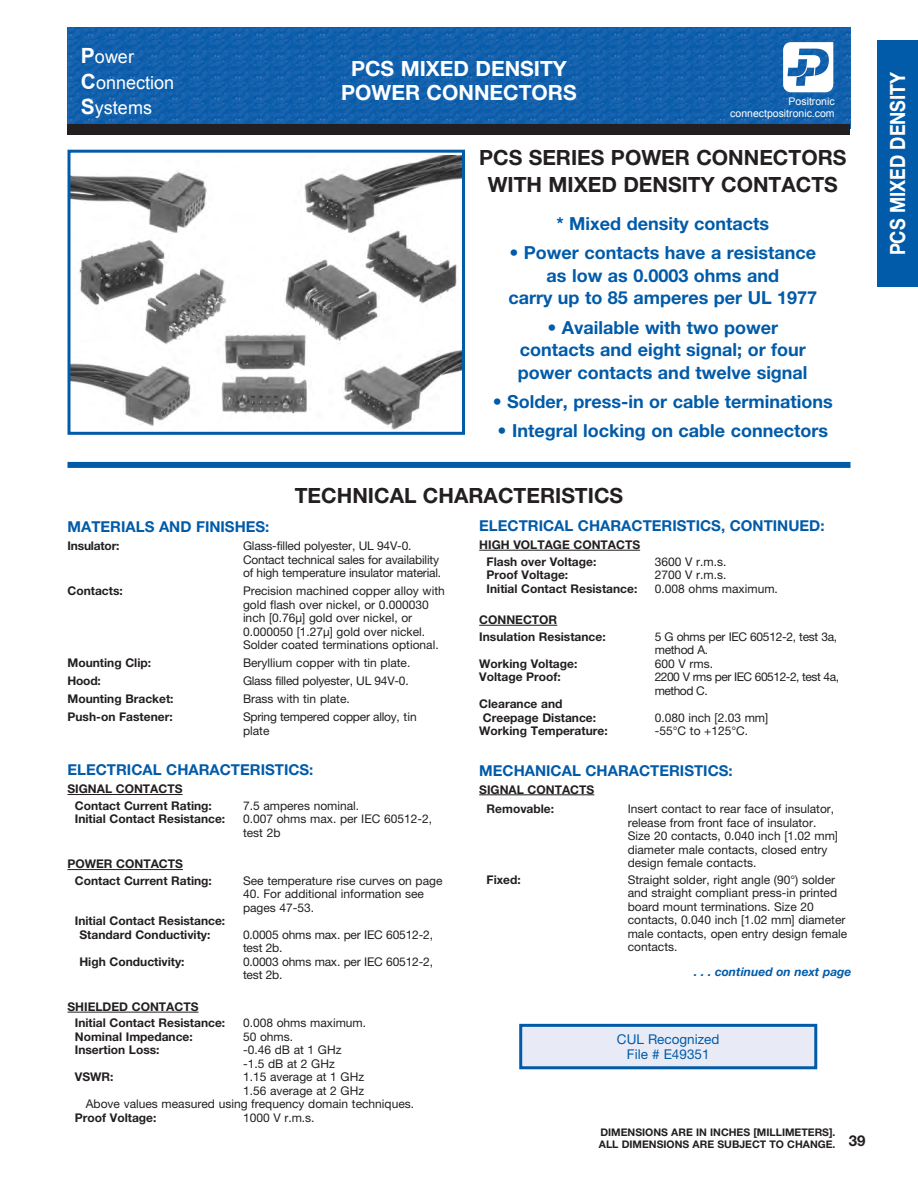
<style>
.page{position:relative;width:918px;height:1188px;background:#fff}
.page>*{position:absolute;margin:0;border:0;box-sizing:border-box;transform-origin:0 0}
.t1{font:700 21px/27px "Helvetica Neue LT Std";color:#231f20;text-align:center}
.t2{font:700 21px/24px "Helvetica Neue LT Std";color:#fff;text-align:center}
.t3{font:700 21px "Helvetica Neue LT Std";color:#fff;scale:.85 1}
.t4{font:700 18px/22.5px "Helvetica Neue LT Std";color:#015ba9;text-align:center}
.t5{font:18px/25.5px "Arial";color:#fff}
.t6{font:700 15px "Helvetica Neue LT Std";color:#015ba9}
.t7{font:700 15px "Helvetica Neue LT Std";color:#231f20}
.t8{font:13.5px/15px "Helvetica Neue LT Std";color:#015ba9;text-align:center}
.t9{font:12px/13.5px "Helvetica Neue LT Std";color:#231f20}
.t10{font:700 12px/16.5px "Helvetica Neue LT Std";color:#231f20}
.t11{font:12px/13.5px "Helvetica Neue LT Std";letter-spacing:-.02em;color:#231f20}
.t12{font:12px/13.5px "Helvetica Neue LT Std";letter-spacing:-.04em;color:#231f20}
.t13{font:12px/13.5px "Helvetica Neue LT Std";letter-spacing:-.025em;color:#231f20}
.t14{font:italic 700 12px "Helvetica Neue LT Std";color:#015ba9}
.t15{font:700 10.5px/12px "Helvetica Neue LT Std";color:#231f20}
.t16{font:10.5px/12px "Arial";color:#fff;text-align:right}
.s1{font-weight:700;font-size:21px}
</style>
<div class="page">
<hr style="left:68px;top:794px;width:115px;height:1px;background:#231f20">
<hr style="left:68px;top:869px;width:115px;height:1px;background:#231f20">
<hr style="left:68px;top:1012px;width:131px;height:1px;background:#231f20">
<hr style="left:479px;top:550px;width:161px;height:1px;background:#231f20">
<hr style="left:479px;top:625px;width:78px;height:1px;background:#231f20">
<hr style="left:479px;top:795px;width:115px;height:1px;background:#231f20">
<div style="left:68px;top:462px;width:782px;height:6px;background:#015ba9"></div>
<div style="left:878px;top:40px;width:40px;height:247px;background:#015ba9"></div>
<img style="left:68px;top:27px;width:782px;height:98px">
<div style="left:68px;top:125px;width:782px;height:10px;background:#231f20"></div>
<svg style="left:783px;top:42px;width:50px;height:50px"></svg>
<img style="left:72px;top:155px;width:389px;height:275px">
<div style="left:68px;top:150px;width:397px;height:285px;border:3px solid #015ba9"></div>
<div style="left:521px;top:1025px;width:295px;height:43px;background:#e8ebf6"></div>
<div style="left:519px;top:1024px;width:298px;height:45px;border:3px solid #015ba9"></div>
<h2 class="t5" style="left:81px;top:44px;width:95px"><span class="s1">P</span>ower<br><span class="s1">C</span>onnection<br><span class="s1">S</span>ystems</h2>
<h1 class="t2" style="left:341px;top:57px;width:237px">PCS MIXED DENSITY<br>POWER CONNECTORS</h1>
<p class="t16" style="left:730px;top:96px;width:106px">Positronic connectpositronic.com</p>
<h1 class="t1" style="left:479px;top:144px;width:369px">PCS SERIES POWER CONNECTORS<br>WITH MIXED DENSITY CONTACTS</h1>
<h2 class="t4" style="left:556px;top:212px;width:214px">* Mixed density contacts</h2>
<h2 class="t4" style="left:508px;top:241px;width:310px">• Power contacts have a resistance as low as 0.0003 ohms and<br>carry up to 85 amperes per UL 1977</h2>
<h2 class="t4" style="left:518px;top:316px;width:291px">• Available with two power contacts and eight signal; or four power contacts and twelve signal</h2>
<h2 class="t4" style="left:493px;top:390px;width:342px">• Solder, press-in or cable terminations</h2>
<h2 class="t4" style="left:498px;top:419px;width:332px">• Integral locking on cable connectors</h2>
<h1 class="t1" style="left:295px;top:481px;width:330px">TECHNICAL CHARACTERISTICS</h1>
<p class="t6" style="left:68px;top:517px;width:203px">MATERIALS AND FINISHES:</p>
<p class="t10" style="left:68px;top:537px;width:54px">Insulator:</p>
<p class="t9" style="left:243px;top:539px;width:200px">Glass-filled polyester, UL 94V-0.<br>Contact technical sales for availability of high temperature insulator material.</p>
<p class="t10" style="left:68px;top:582px;width:57px">Contacts:</p>
<p class="t9" style="left:243px;top:584px;width:203px">Precision machined copper alloy with gold flash over nickel, or 0.000030 inch [0.76µ] gold over nickel, or 0.000050 [1.27µ] gold over nickel.<br>Solder coated terminations optional.</p>
<p class="t10" style="left:68px;top:654px;width:85px">Mounting Clip:</p>
<p class="t9" style="left:243px;top:656px;width:169px">Beryllium copper with tin plate.</p>
<p class="t10" style="left:68px;top:672px;width:35px">Hood:</p>
<p class="t11" style="left:243px;top:674px;width:167px">Glass filled polyester, UL 94V-0.</p>
<p class="t10" style="left:68px;top:690px;width:108px">Mounting Bracket:</p>
<p class="t9" style="left:243px;top:692px;width:108px">Brass with tin plate.</p>
<p class="t10" style="left:68px;top:708px;width:107px">Push-on Fastener:</p>
<p class="t11" style="left:243px;top:710px;width:175px">Spring tempered copper alloy, tin plate</p>
<p class="t6" style="left:68px;top:761px;width:247px">ELECTRICAL CHARACTERISTICS:</p>
<p class="t10" style="left:75px;top:781px;width:139px;text-indent:-7px">SIGNAL CONTACTS<br>Contact Current Rating:</p>
<p class="t9" style="left:243px;top:799px;width:118px">7.5 amperes nominal.</p>
<p class="t10" style="left:75px;top:811px;width:152px">Initial Contact Resistance:</p>
<p class="t9" style="left:243px;top:812px;width:191px">0.007 ohms max. per IEC 60512-2, test 2b</p>
<p class="t10" style="left:75px;top:856px;width:139px;text-indent:-7px">POWER CONTACTS<br>Contact Current Rating:</p>
<p class="t9" style="left:243px;top:874px;width:201px">See temperature rise curves on page</p>
<p class="t9" style="left:243px;top:887px;width:182px">40. For additional information see pages 47-53.</p>
<p class="t10" style="left:79px;top:914px;width:147px;line-height:13.5px;text-indent:-5px">Initial Contact Resistance:<br>Standard Conductivity:</p>
<p class="t9" style="left:243px;top:928px;width:192px">0.0005 ohms max. per IEC 60512-2, test 2b.</p>
<p class="t10" style="left:79px;top:953px;width:107px">High Conductivity:</p>
<p class="t9" style="left:243px;top:955px;width:192px">0.0003 ohms max. per IEC 60512-2, test 2b.</p>
<p class="t10" style="left:75px;top:998px;width:152px;text-indent:-7px">SHIELDED CONTACTS<br>Initial Contact Resistance:</p>
<p class="t9" style="left:243px;top:1016px;width:125px">0.008 ohms maximum.</p>
<p class="t10" style="left:75px;top:1028px;width:120px">Nominal Impedance:</p>
<p class="t9" style="left:243px;top:1030px;width:52px">50 ohms.</p>
<p class="t10" style="left:75px;top:1042px;width:86px">Insertion Loss:</p>
<p class="t9" style="left:243px;top:1043px;width:100px">-0.46 dB at 1 GHz -1.5 dB at 2 GHz</p>
<p class="t10" style="left:75px;top:1069px;width:40px">VSWR:</p>
<p class="t9" style="left:243px;top:1070px;width:123px">1.15 average at 1 GHz</p>
<p class="t9" style="left:243px;top:1084px;width:123px">1.56 average at 2 GHz</p>
<p class="t9" style="left:86px;top:1097px;width:330px">Above values measured using frequency domain techniques.</p>
<p class="t10" style="left:75px;top:1109px;width:83px">Proof Voltage:</p>
<p class="t9" style="left:243px;top:1111px;width:73px">1000 V r.m.s.</p>
<p class="t6" style="left:479px;top:516px;width:347px">ELECTRICAL CHARACTERISTICS, CONTINUED:</p>
<p class="t10" style="left:487px;top:536px;width:155px;text-indent:-7px">HIGH VOLTAGE CONTACTS<br>Flash over Voltage:</p>
<p class="t9" style="left:655px;top:554px;width:73px">3600 V r.m.s.</p>
<p class="t10" style="left:487px;top:566px;width:83px">Proof Voltage:</p>
<p class="t9" style="left:655px;top:568px;width:73px">2700 V r.m.s.</p>
<p class="t10" style="left:487px;top:580px;width:152px">Initial Contact Resistance:</p>
<p class="t9" style="left:655px;top:581px;width:125px">0.008 ohms maximum.</p>
<p class="t10" style="left:479px;top:611px;width:128px">CONNECTOR<br>Insulation Resistance:</p>
<p class="t13" style="left:655px;top:629px;width:184px">5 G ohms per IEC 60512-2, test 3a, method A.</p>
<p class="t10" style="left:479px;top:655px;width:100px">Working Voltage:</p>
<p class="t9" style="left:655px;top:656px;width:60px">600 V rms.</p>
<p class="t10" style="left:479px;top:668px;width:83px">Voltage Proof:</p>
<p class="t12" style="left:655px;top:670px;width:186px">2200 V rms per IEC 60512-2, test 4a, method C.</p>
<p class="t10" style="left:483px;top:697px;width:115px;line-height:13.5px;text-indent:-4px">Clearance and<br>Creepage Distance:</p>
<p class="t9" style="left:655px;top:710px;width:115px">0.080 inch [2.03 mm]</p>
<p class="t10" style="left:479px;top:722px;width:130px">Working Temperature:</p>
<p class="t9" style="left:655px;top:724px;width:95px">-55°C to +125°C.</p>
<p class="t6" style="left:479px;top:761px;width:255px">MECHANICAL CHARACTERISTICS:</p>
<p class="t10" style="left:487px;top:779px;width:109px;line-height:19.5px;text-indent:-7px">SIGNAL CONTACTS<br>Removable:</p>
<p class="t9" style="left:628px;top:802px;width:212px">Insert contact to rear face of insulator, release from front face of insulator.<br>Size 20 contacts, 0.040 inch [1.02 mm] diameter male contacts, closed entry design female contacts.</p>
<p class="t10" style="left:487px;top:871px;width:36px">Fixed:</p>
<p class="t9" style="left:628px;top:873px;width:221px">Straight solder, right angle (90°) solder and straight compliant press-in printed board mount terminations. Size 20 contacts, 0.040 inch [1.02 mm] diameter male contacts, open entry design female contacts.</p>
<p class="t14" style="left:694px;top:964px;width:159px">. . . continued on next page</p>
<p class="t8" style="left:617px;top:1031px;width:104px">CUL Recognized<br>File # E49351</p>
<p class="t15" style="left:599px;top:1126px;width:238px">DIMENSIONS ARE IN INCHES [MILLIMETERS].<br>ALL DIMENSIONS ARE SUBJECT TO CHANGE.</p>
<p class="t7" style="left:849px;top:1131px;width:18px">39</p>
<h1 class="t3" style="left:885px;top:255px;width:218px;rotate:-90deg">PCS MIXED DENSITY</h1>
</div>
